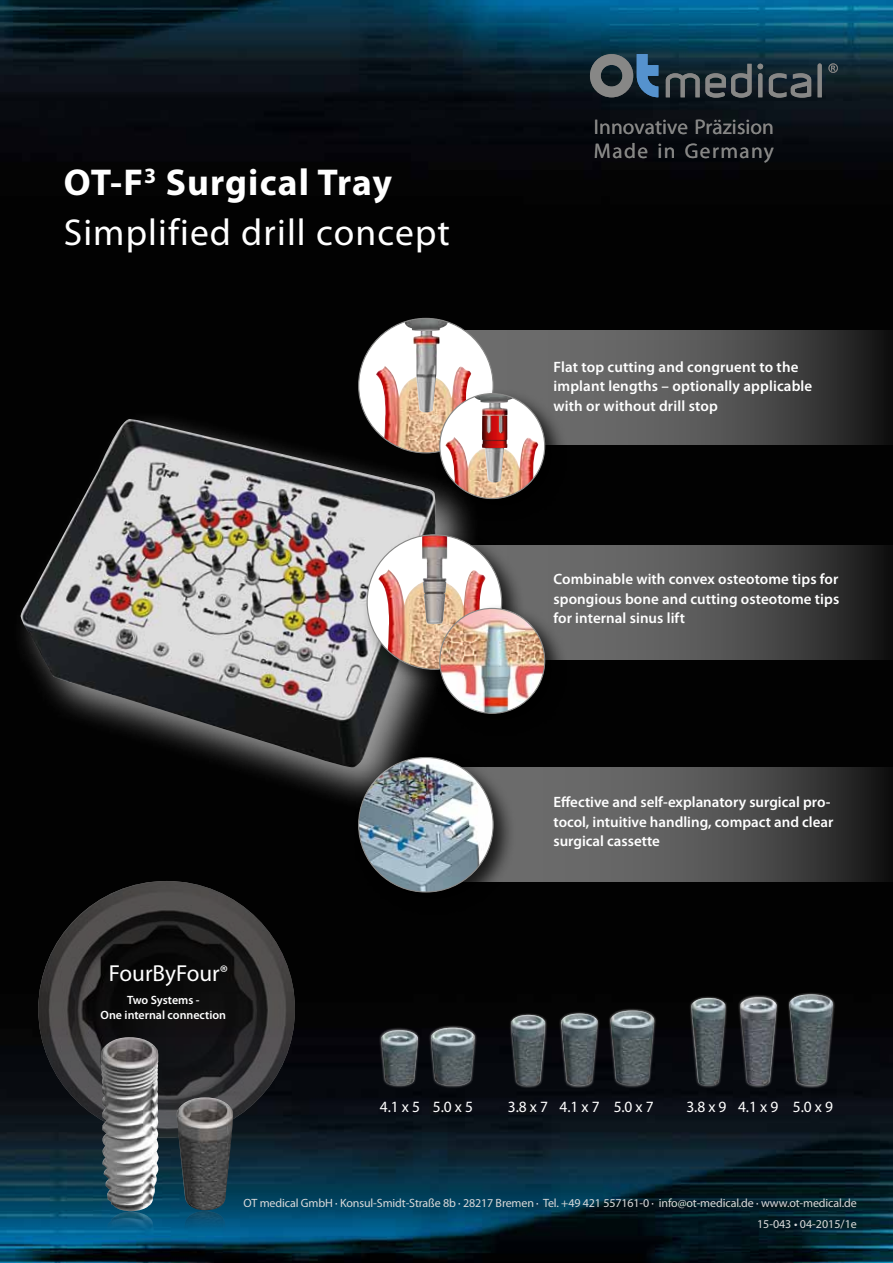
<style>
.page{position:relative;width:893px;height:1263px;background:#fff}
.page>*{position:absolute;margin:0;border:0;box-sizing:border-box;transform-origin:0 0}
.t1{font:37.5px/49.5px "Myriad Pro";letter-spacing:.03em;color:#fff}
.t2{font:23.25px "Myriad Pro";color:#fff}
.t3{font:21.15px/23.1px "Myriad Pro";letter-spacing:.005em;color:#878786}
.t4{font:15.75px "Myriad Pro";color:#fff}
.t5{font:600 15px/19.5px "Myriad Pro";letter-spacing:.005em;color:#fff}
.t6{font:12px/21.3px "Myriad Pro";letter-spacing:-.01em;color:#dadada;text-align:right}
.t7{font:600 12px/15px "Myriad Pro";color:#fff;text-align:center}
.s1{font-weight:700}
.s2{font-size:19.95px}
.s3{color:#fff}
</style>
<div class="page">
<img style="left:0;top:229px;width:893px;height:1034px">
<img style="left:0;top:0;width:893px;height:229px">
<svg style="left:666px;top:64px;width:97px;height:34px;background:#394348"></svg>
<svg style="left:769px;top:73px;width:42px;height:25px"></svg>
<svg style="left:818px;top:63px;width:4px;height:34px"></svg>
<svg style="left:590px;top:54px;width:68px;height:43px;background:#4b5f6f"></svg>
<svg style="left:828px;top:63px;width:10px;height:10px"></svg>
<img style="left:38px;top:881px;width:257px;height:257px;border-radius:128px">
<img style="left:101px;top:1037px;width:58px;height:174px">
<img style="left:107px;top:1212px;width:48px;height:20px">
<img style="left:176px;top:1097px;width:57px;height:113px">
<img style="left:184px;top:1211px;width:42px;height:21px">
<svg style="left:515px;top:767px;width:378px;height:115px;background:#4f4f4f"></svg>
<div style="left:352px;top:751px;width:163px;height:163px;background:#000;opacity:.75"></div>
<img style="left:359px;top:757px;width:134px;height:135px;border-radius:67px">
<div style="left:8px;top:406px;width:470px;height:402px;background:#dadada;opacity:.7"></div>
<img style="left:21px;top:419px;width:421px;height:349px">
<svg style="left:465px;top:330px;width:428px;height:115px;background:#4e4e4e"></svg>
<div style="left:359px;top:318px;width:134px;height:135px;background:#fff;border-radius:50%"></div>
<img style="left:376px;top:366px;width:95px;height:87px">
<img style="left:413px;top:331px;width:27px;height:83px">
<img style="left:405px;top:318px;width:43px;height:13px">
<div style="left:433px;top:387px;width:134px;height:134px;background:#000;opacity:.75"></div>
<div style="left:440px;top:394px;width:105px;height:104px;background:#fff;border-radius:50%"></div>
<img style="left:445px;top:437px;width:93px;height:61px">
<img style="left:481px;top:403px;width:27px;height:80px">
<img style="left:474px;top:394px;width:39px;height:9px">
<img style="left:482px;top:416px;width:25px;height:32px">
<svg style="left:524px;top:545px;width:369px;height:114px;background:#4d4d4d"></svg>
<div style="left:361px;top:528px;width:163px;height:163px;background:#000;opacity:.75"></div>
<div style="left:367px;top:535px;width:135px;height:134px;background:#fff;border-radius:50%"></div>
<img style="left:378px;top:569px;width:108px;height:100px">
<img style="left:422px;top:536px;width:25px;height:88px">
<div style="left:433px;top:602px;width:134px;height:134px;background:#000;opacity:.75"></div>
<img style="left:440px;top:608px;width:105px;height:105px;border-radius:52px">
<div style="left:428px;top:1025px;width:49px;height:63px;background:#fff;opacity:.6"></div>
<img style="left:431px;top:1027px;width:44px;height:59px">
<div style="left:379px;top:1027px;width:41px;height:61px;background:#fff;opacity:.6"></div>
<img style="left:381px;top:1030px;width:37px;height:56px">
<div style="left:608px;top:1008px;width:49px;height:80px;background:#fff;opacity:.6"></div>
<img style="left:610px;top:1010px;width:44px;height:75px">
<div style="left:509px;top:1012px;width:39px;height:76px;background:#fff;opacity:.6"></div>
<img style="left:511px;top:1015px;width:34px;height:71px">
<div style="left:558px;top:1011px;width:42px;height:77px;background:#fff;opacity:.6"></div>
<img style="left:561px;top:1013px;width:37px;height:73px">
<div style="left:689px;top:995px;width:39px;height:93px;background:#fff;opacity:.6"></div>
<img style="left:691px;top:998px;width:34px;height:87px">
<div style="left:737px;top:995px;width:42px;height:93px;background:#fff;opacity:.6"></div>
<img style="left:740px;top:997px;width:37px;height:90px">
<div style="left:787px;top:991px;width:48px;height:97px;background:#fff;opacity:.6"></div>
<img style="left:789px;top:994px;width:44px;height:91px">
<h1 class="t1" style="left:64px;top:157px;width:388px"><span class="s1">OT-F</span><sup>3</sup> <span class="s1">Surgical Tray<br></span>Simplified drill concept</h1>
<h2 class="t2" style="left:109px;top:959px;width:121px">FourByFour<span class="s2">®</span></h2>
<p class="t7" style="left:101px;top:992px;width:127px">Two Systems -<br>One internal connection</p>
<h3 class="t3" style="left:594px;top:115px;width:182px">Innovative Präzision<br>Made in Germany</h3>
<p class="t5" style="left:553px;top:356px;width:260px">Flat top cutting and congruent to the implant lengths – optionally applicable with or without drill stop</p>
<p class="t5" style="left:553px;top:569px;width:287px;text-align:justify">Combinable with convex osteotome tips for spongious bone and cutting osteotome tips for internal sinus lift</p>
<p class="t5" style="left:553px;top:792px;width:281px">Effective and self-explanatory surgical pro&shy;tocol, intuitive handling, compact and clear surgical cassette</p>
<p class="t4" style="left:380px;top:1097px;width:95px">4.1 x 5 5.0 x 5</p>
<p class="t4" style="left:508px;top:1097px;width:147px">3.8 x 7 4.1 x 7 5.0 x 7</p>
<p class="t4" style="left:686px;top:1097px;width:148px">3.8 x 9 4.1 x 9 5.0 x 9</p>
<p class="t6" style="left:244px;top:1192px;width:615px">OT medical GmbH <span class="s3">·</span> Konsul-Smidt-Straße 8b <span class="s3">·</span> 28217 Bremen <span class="s3">·</span> Tel. +49 421 557161-0 <span class="s3">·</span> info@ot-medical.de <span class="s3">·</span> www.ot-medical.de<br>15-043 • 04-2015/1e</p>
</div>
